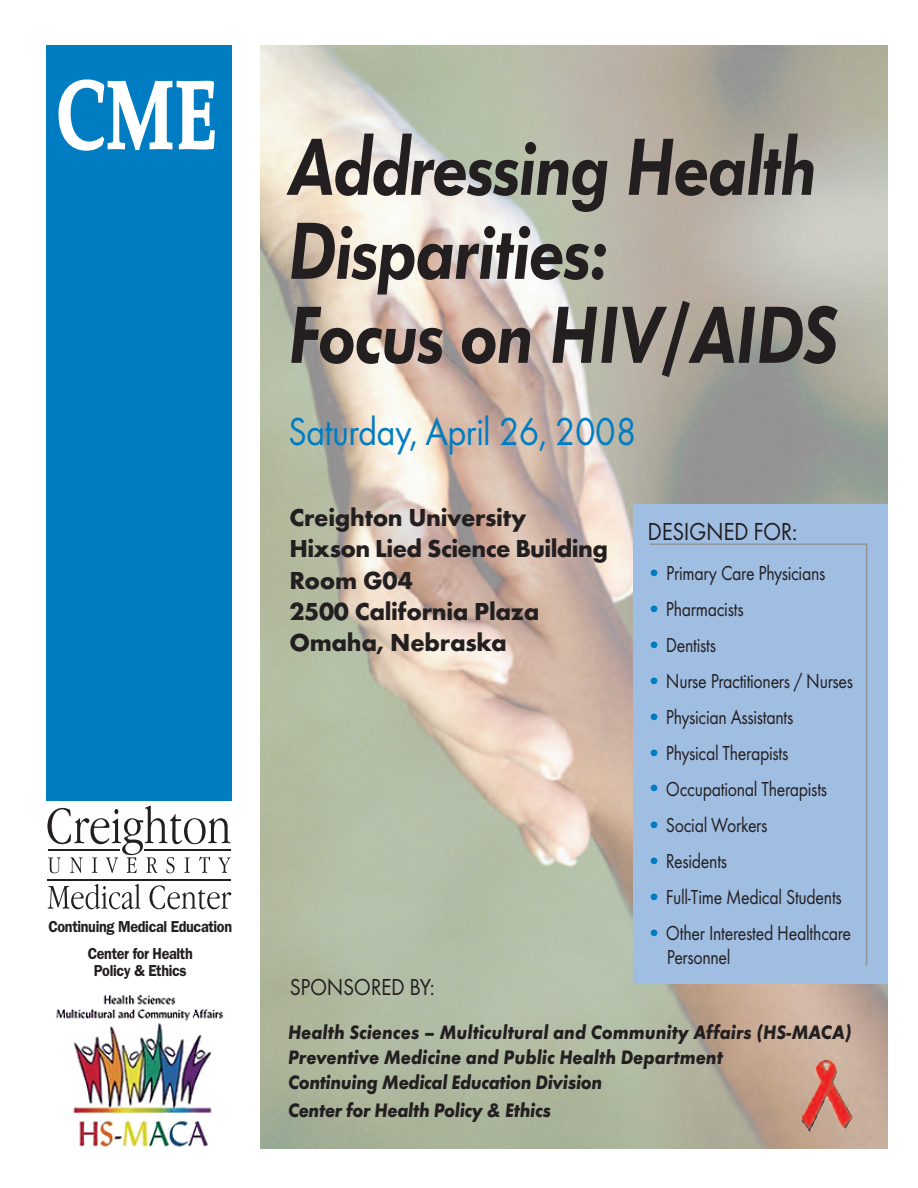
<style>
.page{position:relative;width:918px;height:1188px;background:#fff}
.page>*{position:absolute;margin:0;border:0;box-sizing:border-box;transform-origin:0 0}
.t1{font:700 96px "Palatino";color:#fff;scale:.7 1}
.t2{font:italic 600 84px/84px "Futura T";letter-spacing:-.03em;color:#231f20;scale:.9 1}
.t3{font:40.5px "Futura T";letter-spacing:-.015em;color:#007cc2;scale:.9 1}
.t4{font:700 25.5px/31.2px "Futura T";letter-spacing:-.01em;color:#231f20}
.t5{font:25.5px "Futura T";letter-spacing:-.015em;color:#231f20;scale:.9 1}
.t6{font:24px "Futura T";letter-spacing:-.015em;color:#231f20;scale:.9 1}
.t7{font:21px/24px "Futura T";letter-spacing:-.015em;color:#231f20;scale:.85 1}
.t8{font:italic 700 20.25px/24.8px "Futura T";color:#231f20;scale:.9 1}
.t9{font:italic 700 20.25px "Futura T";letter-spacing:-.02em;color:#231f20;scale:.9 1}
.t10{font:600 15.9px/27px "Franklin Gothic";letter-spacing:-.025em;color:#231f20;text-align:center;scale:.9 1}
.s1{font-size:24px;color:#007cc2}
</style>
<div class="page">
<img style="left:261px;top:45px;width:626px;height:1103px">
<div style="left:633px;top:504px;width:254px;height:479px;background:#a0bde2"></div>
<hr style="left:650px;top:543px;width:216px;height:2px;background:#939598">
<hr style="left:866px;top:544px;width:1px;height:421px;background:#939598">
<div style="left:46px;top:45px;width:186px;height:756px;background:#007cc2"></div>
<svg style="left:47px;top:806px;width:184px;height:67px"></svg>
<hr style="left:145px;top:849px;width:86px;height:2px;background:#231f20">
<hr style="left:48px;top:849px;width:72px;height:2px;background:#231f20">
<svg style="left:48px;top:884px;width:93px;height:25px"></svg>
<svg style="left:150px;top:885px;width:81px;height:24px"></svg>
<hr style="left:48px;top:880px;width:183px;height:1px;background:#231f20">
<img style="left:56px;top:995px;width:168px;height:152px">
<img style="left:801px;top:1060px;width:51px;height:72px">
<h1 class="t1" style="left:57px;top:79px;width:229px">CME</h1>
<p class="t10" style="left:48px;top:913px;width:206px">Continuing Medical Education<br>Center for Health</p>
<p class="t10" style="left:94px;top:957px;width:105px">Policy &amp; Ethics</p>
<h2 class="t2" style="left:288px;top:124px;width:613px">Addressing Health<br>Disparities:<br>Focus on HIV/AIDS</h2>
<h3 class="t3" style="left:288px;top:407px;width:389px">Saturday, April 26, 2008</h3>
<p class="t4" style="left:289px;top:502px;width:320px">Creighton University<br>Hixson Lied Science Building<br>Room G04<br>2500 California Plaza<br>Omaha, Nebraska</p>
<p class="t6" style="left:290px;top:972px;width:163px">SPONSORED BY:</p>
<p class="t5" style="left:648px;top:516px;width:168px">DESIGNED FOR:</p>
<p class="t7" style="left:646px;top:560px;width:212px"><span class="s1">•</span> Primary Care Physicians</p>
<p class="t7" style="left:646px;top:596px;width:116px"><span class="s1">•</span> Pharmacists</p>
<p class="t7" style="left:646px;top:632px;width:84px"><span class="s1">•</span> Dentists</p>
<p class="t7" style="left:646px;top:668px;width:245px"><span class="s1">•</span> Nurse Practitioners / Nurses</p>
<p class="t7" style="left:646px;top:704px;width:175px"><span class="s1">•</span> Physician Assistants</p>
<p class="t7" style="left:646px;top:740px;width:169px"><span class="s1">•</span> Physical Therapists</p>
<p class="t7" style="left:646px;top:776px;width:214px"><span class="s1">•</span> Occupational Therapists</p>
<p class="t7" style="left:646px;top:812px;width:144px"><span class="s1">•</span> Social Workers</p>
<p class="t7" style="left:646px;top:848px;width:97px"><span class="s1">•</span> Residents</p>
<p class="t7" style="left:646px;top:884px;width:232px"><span class="s1">•</span> Full-Time Medical Students</p>
<p class="t7" style="left:667px;top:920px;width:218px;text-indent:-21px"><span class="s1">•</span> Other Interested Healthcare<br>Personnel</p>
<p class="t8" style="left:288px;top:1020px;width:628px">Health Sciences – Multicultural and Community Affairs (HS-MACA)<br>Preventive Medicine and Public Health Department<br>Continuing Medical Education Division</p>
<p class="t9" style="left:288px;top:1098px;width:294px">Center for Health Policy &amp; Ethics</p>
</div>
